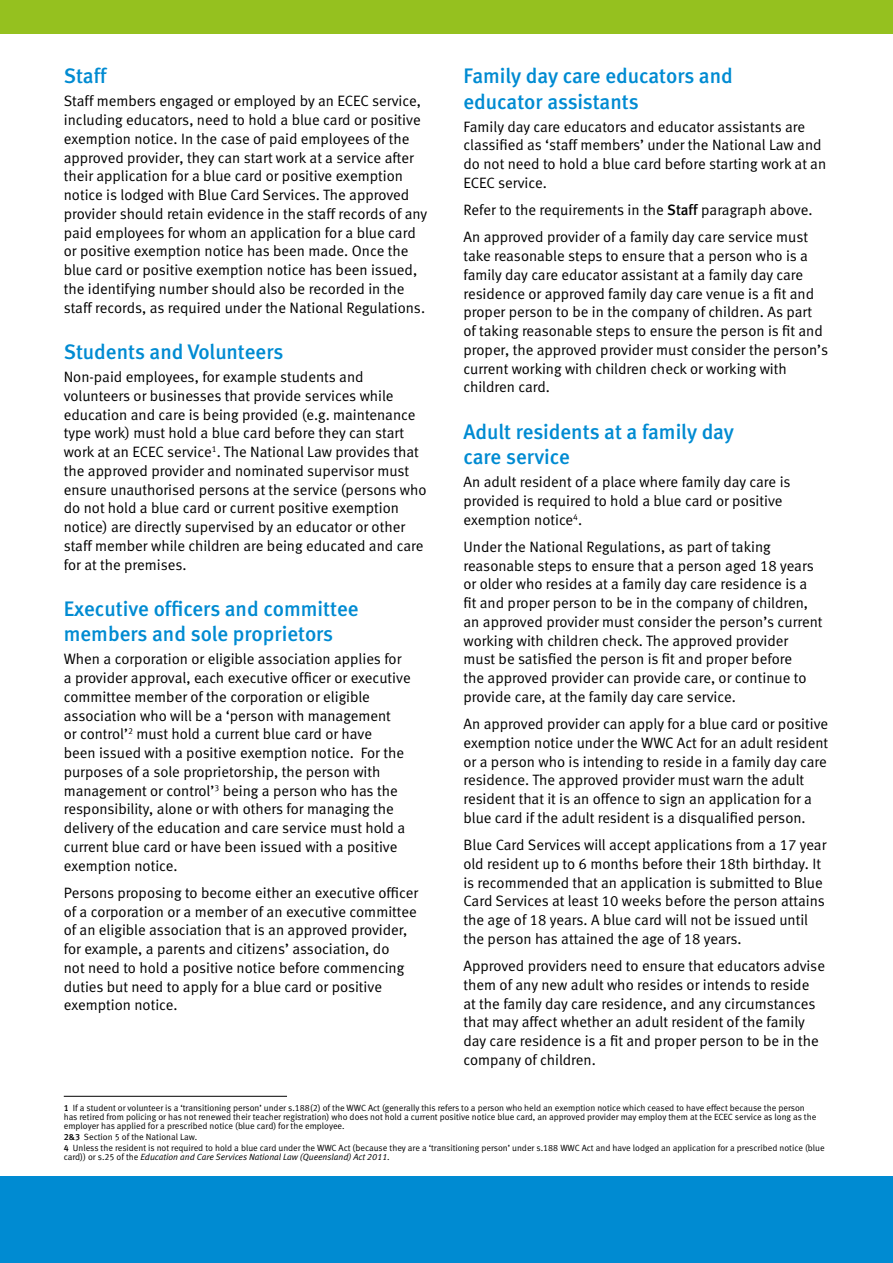
<style>
.page{position:relative;width:893px;height:1263px;background:#fff}
.page>*{position:absolute;margin:0;border:0;box-sizing:border-box;transform-origin:0 0}
.t1{font:21px/25.2px "Meta Medium LF";color:#008bd2}
.t2{font:15px/18.8px "Meta Normal LF";color:#000}
.t3{font:9px/9px "Meta Normal LF";color:#000}
.t4{font:italic 9px "Meta Normal LF";color:#000}
.s1{font-family:"Meta Medium LF"}
.s2{font-style:normal}
</style>
<div class="page">
<div style="left:0;top:1176px;width:893px;height:87px;background:#008bd2"></div>
<div style="left:0;top:0;width:893px;height:34px;background:#95c11f"></div>
<hr style="left:64px;top:1096px;width:223px;height:1px;background:#000">
<h1 class="t1" style="left:463px;top:63px;width:271px">Family day care educators and educator assistants</h1>
<p class="t2" style="left:463px;top:117px;width:364px">Family day care educators and educator assistants are classified as ‘staff members’ under the National Law and do not need to hold a blue card before starting work at an ECEC service.</p>
<p class="t2" style="left:463px;top:196px;width:351px;line-height:27.3px">Refer to the requirements in the <span class="s1">Staff</span> paragraph above.<br>An approved provider of a family day care service must</p>
<p class="t2" style="left:463px;top:246px;width:366px">take reasonable steps to ensure that a person who is a family day care educator assistant at a family day care residence or approved family day care venue is a fit and proper person to be in the company of children. As part of taking reasonable steps to ensure the person is fit and proper, the approved provider must consider the person’s current working with children check or working with children card.</p>
<h1 class="t1" style="left:463px;top:419px;width:272px">Adult residents at a family day care service</h1>
<p class="t2" style="left:463px;top:472px;width:329px">An adult resident of a place where family day care is provided is required to hold a blue card or positive exemption notice<sup>4</sup>.</p>
<p class="t2" style="left:463px;top:537px;width:360px">Under the National Regulations, as part of taking reasonable steps to ensure that a person aged 18 years or older who resides at a family day care residence is a fit and proper person to be in the company of children, an approved provider must consider the person’s current working with children check. The approved provider must be satisfied the person is fit and proper before<br>the approved provider can provide care, or continue to provide care, at the family day care service.</p>
<p class="t2" style="left:463px;top:714px;width:366px">An approved provider can apply for a blue card or positive exemption notice under the WWC Act for an adult resident or a person who is intending to reside in a family day care residence. The approved provider must warn the adult resident that it is an offence to sign an application for a blue card if the adult resident is a disqualified person.</p>
<p class="t2" style="left:463px;top:835px;width:364px">Blue Card Services will accept applications from a 17 year old resident up to 6 months before their 18th birthday. It is recommended that an application is submitted to Blue Card Services at least 10 weeks before the person attains the age of 18 years. A blue card will not be issued until the person has attained the age of 18 years.</p>
<p class="t2" style="left:463px;top:956px;width:363px">Approved providers need to ensure that educators advise them of any new adult who resides or intends to reside at the family day care residence, and any circumstances that may affect whether an adult resident of the family day care residence is a fit and proper person to be in the company of children.</p>
<p class="t3" style="left:64px;top:1103px;width:754px"><span class="s1">1</span> If a student or volunteer is a ‘transitioning person’ under s.188(2) of the WWC Act (generally this refers to a person who held an exemption notice which ceased to have effect because the person has retired from policing or has not renewed their teacher registration) who does not hold a current positive notice blue card, an approved provider may employ them at the ECEC service as long as the employer has applied for a prescribed notice (blue card) for the employee.</p>
<p class="t3" style="left:64px;top:1131px;width:762px;line-height:11.1px"><span class="s1">2&amp;3</span> Section 5 of the National Law.<br><span class="s1">4</span> Unless the resident is not required to hold a blue card under the WWC Act (because they are a ‘transitioning person’ under s.188 WWC Act and have lodged an application for a prescribed notice (blue</p>
<p class="t4" style="left:64px;top:1152px;width:327px"><span class="s2">card)) or s.25 of the</span> Education and Care Services National Law (Queensland) Act 2011<span class="s2">.</span></p>
<h1 class="t1" style="left:64px;top:63px;width:44px">Staff</h1>
<p class="t2" style="left:64px;top:92px;width:365px">Staff members engaged or employed by an ECEC service, including educators, need to hold a blue card or positive exemption notice. In the case of paid employees of the approved provider, they can start work at a service after their application for a blue card or positive exemption notice is lodged with Blue Card Services. The approved provider should retain evidence in the staff records of any paid employees for whom an application for a blue card or positive exemption notice has been made. Once the blue card or positive exemption notice has been issued, the identifying number should also be recorded in the staff records, as required under the National Regulations.</p>
<h1 class="t1" style="left:64px;top:339px;width:221px">Students and Volunteers</h1>
<p class="t2" style="left:64px;top:367px;width:364px">Non-paid employees, for example students and volunteers or businesses that provide services while education and care is being provided (e.g. maintenance type work) must hold a blue card before they can start work at an ECEC service<sup>1</sup>. The National Law provides that the approved provider and nominated supervisor must ensure unauthorised persons at the service (persons who do not hold a blue card or current positive exemption notice) are directly supervised by an educator or other staff member while children are being educated and care for at the premises.</p>
<h1 class="t1" style="left:64px;top:596px;width:296px">Executive officers and committee members and sole proprietors</h1>
<p class="t2" style="left:64px;top:650px;width:348px">When a corporation or eligible association applies for a provider approval, each executive officer or executive committee member of the corporation or eligible association who will be a ‘person with management<br>or control’<sup>2</sup> must hold a current blue card or have<br>been issued with a positive exemption notice. For the purposes of a sole proprietorship, the person with management or control’<sup>3</sup> being a person who has the responsibility, alone or with others for managing the delivery of the education and care service must hold a current blue card or have been issued with a positive exemption notice.</p>
<p class="t2" style="left:64px;top:883px;width:356px">Persons proposing to become either an executive officer of a corporation or a member of an executive committee of an eligible association that is an approved provider, for example, a parents and citizens’ association, do<br>not need to hold a positive notice before commencing duties but need to apply for a blue card or positive exemption notice.</p>
</div>
